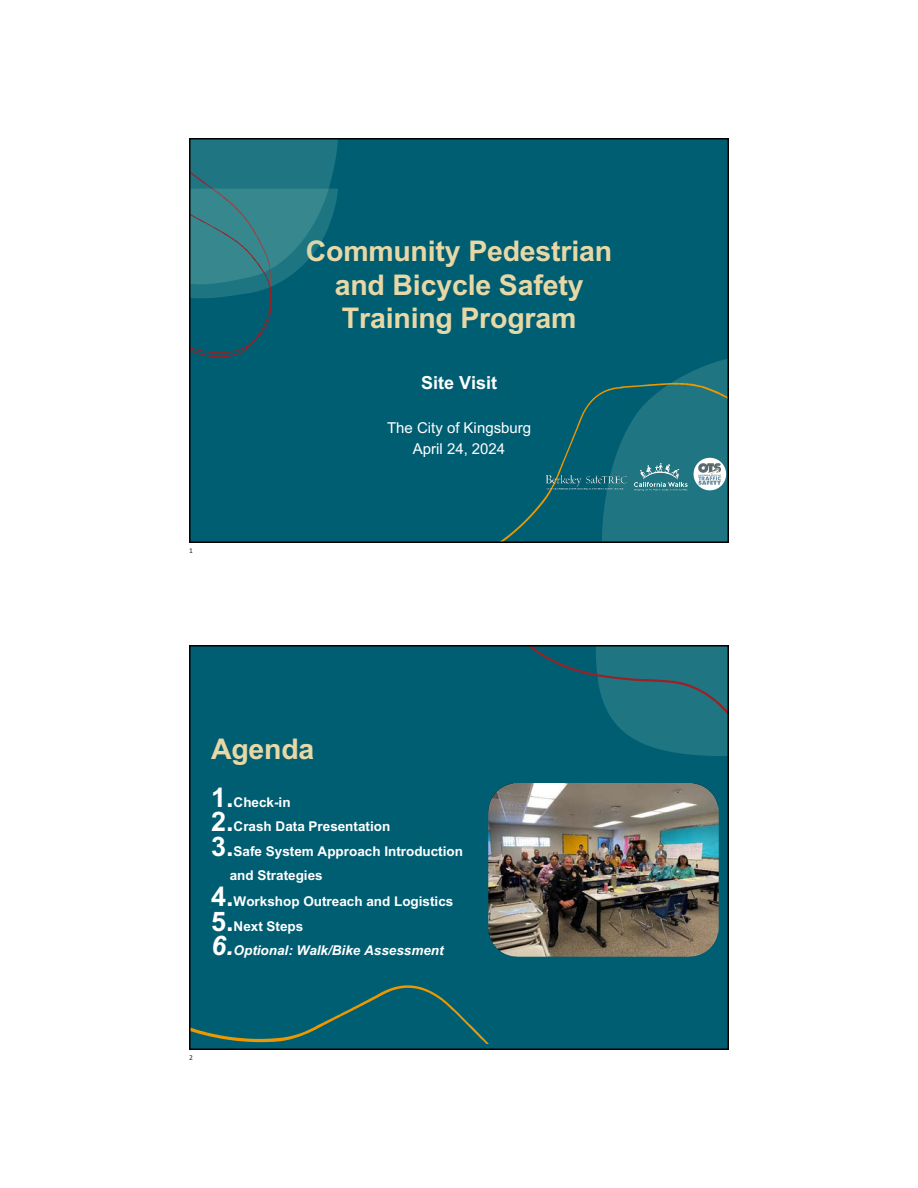
<style>
.page{position:relative;width:918px;height:1188px;background:#fff}
.page>*{position:absolute;margin:0;border:0;box-sizing:border-box;transform-origin:0 0}
.t1{font:700 28.5px/33.6px "Arial";letter-spacing:-.005em;color:#e8d8a6;text-align:center}
.t2{font:700 18px "Arial";color:#fff}
.t3{font:15px/20.9px "Arial";color:#fff;text-align:center}
.t4{font:700 13.5px/25.5px "Arial";color:#fff}
.t5{font:italic 700 13.5px "Arial";color:#fff}
.t6{font:7.5px "Calibri";color:#262626}
.s1{font-size:27px}
</style>
<div class="page">
<div style="left:189px;top:138px;width:540px;height:405px;background:#005e73"></div>
<svg style="left:192px;top:141px;width:146px;height:216px"></svg>
<svg style="left:502px;top:359px;width:224px;height:181px"></svg>
<img style="left:696px;top:461px;width:28px;height:26px">
<img style="left:545px;top:472px;width:84px;height:21px">
<div style="left:189px;top:138px;width:540px;height:405px;border:2px solid #000"></div>
<div style="left:189px;top:645px;width:540px;height:405px;background:#005e73"></div>
<svg style="left:530px;top:648px;width:196px;height:108px"></svg>
<svg style="left:192px;top:985px;width:297px;height:59px"></svg>
<img style="left:489px;top:784px;width:230px;height:172px">
<div style="left:189px;top:645px;width:540px;height:405px;border:2px solid #000"></div>
<p class="t6" style="left:189px;top:546px;width:5px">1</p>
<h1 class="t1" style="left:306px;top:234px;width:308px">Community Pedestrian and Bicycle Safety<br>Training Program</h1>
<h2 class="t2" style="left:421px;top:373px;width:77px">Site Visit</h2>
<p class="t3" style="left:387px;top:417px;width:146px">The City of Kingsburg<br>April 24, 2024</p>
<h1 class="t1" style="left:211px;top:732px;width:105px">Agenda</h1>
<p class="t4" style="left:211px;top:789px;width:81px"><span class="s1">1.</span>Check-in</p>
<p class="t4" style="left:211px;top:813px;width:181px"><span class="s1">2.</span>Crash Data Presentation</p>
<p class="t4" style="left:211px;top:839px;width:253px"><span class="s1">3.</span>Safe System Approach Introduction</p>
<p class="t4" style="left:230px;top:863px;width:95px">and Strategies</p>
<p class="t4" style="left:211px;top:888px;width:244px"><span class="s1">4.</span>Workshop Outreach and Logistics<br><span class="s1">5.</span>Next Steps</p>
<p class="t5" style="left:211px;top:943px;width:234px"><span class="s1">6.</span>Optional: Walk/Bike Assessment</p>
<p class="t6" style="left:189px;top:1053px;width:5px">2</p>
</div>
